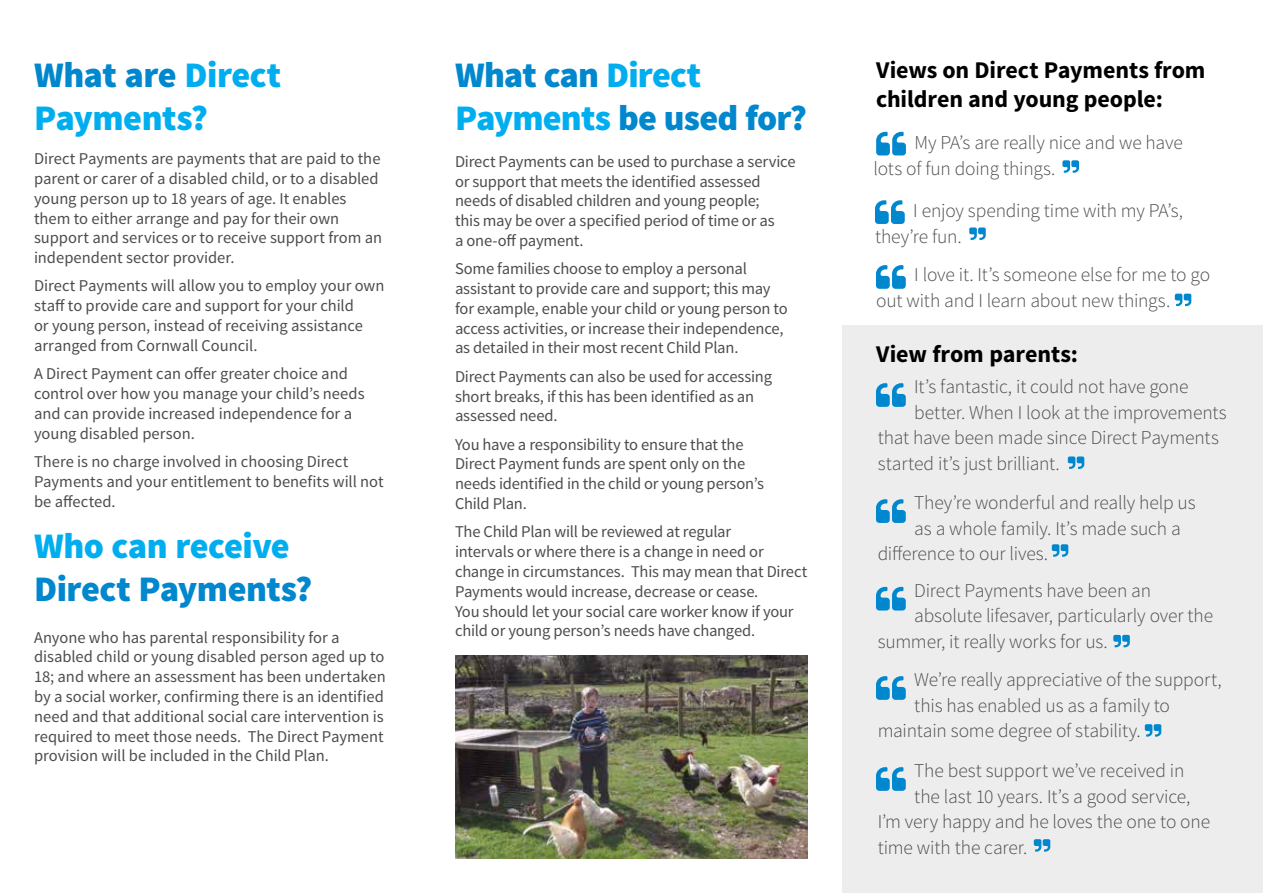
<style>
.page{position:relative;width:1263px;height:893px;background:#fff}
.page>*{position:absolute;margin:0;border:0;box-sizing:border-box;transform-origin:0 0}
.t1{font:900 36px/43.2px "Source Sans Pro";letter-spacing:-.025em;color:#0087cd}
.t2{font:900 36px/43.2px "Source Sans Pro";letter-spacing:-.015em;color:#00aeef}
.t3{font:700 24px/28.8px "Source Sans Pro";letter-spacing:-.005em;color:#000}
.t4{font:300 19.5px/25.5px "Source Sans Pro";letter-spacing:-.01em;color:#4d4d4f}
.t5{font:16.5px/19.8px "Source Sans Pro";letter-spacing:-.005em;color:#4d4d4f}
.s1{color:#0087cd}
.s2{color:#00aeef}
</style>
<div class="page">
<div style="left:842px;top:325px;width:421px;height:568px;background:#ededee"></div>
<svg style="left:876px;top:132px;width:30px;height:23px"></svg>
<svg style="left:1062px;top:160px;width:17px;height:13px"></svg>
<img style="left:455px;top:656px;width:353px;height:203px">
<svg style="left:875px;top:200px;width:30px;height:24px"></svg>
<svg style="left:969px;top:227px;width:17px;height:13px"></svg>
<svg style="left:876px;top:265px;width:30px;height:24px"></svg>
<svg style="left:1175px;top:294px;width:16px;height:12px"></svg>
<svg style="left:876px;top:383px;width:30px;height:24px"></svg>
<svg style="left:1068px;top:456px;width:16px;height:13px"></svg>
<svg style="left:876px;top:499px;width:30px;height:24px"></svg>
<svg style="left:1052px;top:544px;width:16px;height:13px"></svg>
<svg style="left:876px;top:587px;width:30px;height:23px"></svg>
<svg style="left:1113px;top:635px;width:17px;height:12px"></svg>
<svg style="left:876px;top:676px;width:30px;height:24px"></svg>
<svg style="left:1145px;top:724px;width:16px;height:13px"></svg>
<svg style="left:876px;top:767px;width:30px;height:24px"></svg>
<svg style="left:1034px;top:839px;width:16px;height:13px"></svg>
<h1 class="t2" style="left:34px;top:55px;width:249px"><span class="s1">What are</span> Direct<br>Payments?</h1>
<h1 class="t1" style="left:455px;top:55px;width:354px">What can <span class="s2">Direct<br>Payments</span> be used for?</h1>
<p class="t5" style="left:455px;top:152px;width:342px">Direct Payments can be used to purchase a service or support that meets the identified assessed needs of disabled children and young people;<br>this may be over a specified period of time or as<br>a one-off payment.</p>
<p class="t5" style="left:455px;top:259px;width:334px">Some families choose to employ a personal assistant to provide care and support; this may for example, enable your child or young person to access activities, or increase their independence, as detailed in their most recent Child Plan.</p>
<p class="t5" style="left:455px;top:367px;width:318px">Direct Payments can also be used for accessing short breaks, if this has been identified as an assessed need.</p>
<p class="t5" style="left:455px;top:435px;width:310px">You have a responsibility to ensure that the Direct Payment funds are spent only on the needs identified in the child or young person’s Child Plan.</p>
<p class="t5" style="left:455px;top:522px;width:354px">The Child Plan will be reviewed at regular<br>intervals or where there is a change in need or change in circumstances. This may mean that Direct Payments would increase, decrease or cease.<br>You should let your social care worker know if your child or young person’s needs have changed.</p>
<p class="t5" style="left:34px;top:149px;width:350px">Direct Payments are payments that are paid to the parent or carer of a disabled child, or to a disabled young person up to 18 years of age. It enables them to either arrange and pay for their own support and services or to receive support from an independent sector provider.</p>
<p class="t5" style="left:34px;top:276px;width:352px">Direct Payments will allow you to employ your own staff to provide care and support for your child<br>or young person, instead of receiving assistance arranged from Cornwall Council.</p>
<p class="t5" style="left:34px;top:364px;width:332px">A Direct Payment can offer greater choice and control over how you manage your child’s needs and can provide increased independence for a young disabled person.</p>
<p class="t5" style="left:34px;top:452px;width:351px">There is no charge involved in choosing Direct<br>Payments and your entitlement to benefits will not be affected.</p>
<h1 class="t2" style="left:34px;top:526px;width:257px">Who can receive</h1>
<h1 class="t1" style="left:34px;top:569px;width:280px">Direct Payments?</h1>
<p class="t5" style="left:34px;top:627px;width:353px">Anyone who has parental responsibility for a disabled child or young disabled person aged up to 18; and where an assessment has been undertaken by a social worker, confirming there is an identified need and that additional social care intervention is required to meet those needs. The Direct Payment provision will be included in the Child Plan.</p>
<h2 class="t3" style="left:876px;top:56px;width:331px">Views on Direct Payments from children and young people:</h2>
<p class="t4" style="left:873px;top:130px;width:311px;text-indent:41px">My PA’s are really nice and we have lots of fun doing things.</p>
<p class="t4" style="left:875px;top:198px;width:310px;text-indent:38px">I enjoy spending time with my PA’s, they’re fun.</p>
<p class="t4" style="left:876px;top:262px;width:336px;text-indent:38px">I love it. It’s someone else for me to go out with and I learn about new things.</p>
<h2 class="t3" style="left:876px;top:340px;width:204px">View from parents:</h2>
<p class="t4" style="left:914px;top:374px;width:276px">It’s fantastic, it could not have gone</p>
<p class="t4" style="left:914px;top:400px;width:314px">better. When I look at the improvements</p>
<p class="t4" style="left:878px;top:425px;width:343px">that have been made since Direct Payments</p>
<p class="t4" style="left:878px;top:451px;width:184px">started it’s just brilliant.</p>
<p class="t4" style="left:914px;top:490px;width:283px">They’re wonderful and really help us</p>
<p class="t4" style="left:914px;top:516px;width:268px">as a whole family. It’s made such a</p>
<p class="t4" style="left:878px;top:541px;width:172px">difference to our lives.</p>
<p class="t4" style="left:914px;top:578px;width:238px">Direct Payments have been an</p>
<p class="t4" style="left:914px;top:603px;width:300px">absolute lifesaver, particularly over the</p>
<p class="t4" style="left:878px;top:629px;width:232px">summer, it really works for us.</p>
<p class="t4" style="left:914px;top:667px;width:309px">We’re really appreciative of the support,</p>
<p class="t4" style="left:914px;top:693px;width:257px">this has enabled us as a family to</p>
<p class="t4" style="left:878px;top:718px;width:265px">maintain some degree of stability.</p>
<p class="t4" style="left:914px;top:758px;width:272px">The best support we’ve received in</p>
<p class="t4" style="left:914px;top:784px;width:278px">the last 10 years. It’s a good service,</p>
<p class="t4" style="left:878px;top:809px;width:334px">I’m very happy and he loves the one to one</p>
<p class="t4" style="left:878px;top:835px;width:151px">time with the carer.</p>
</div>
